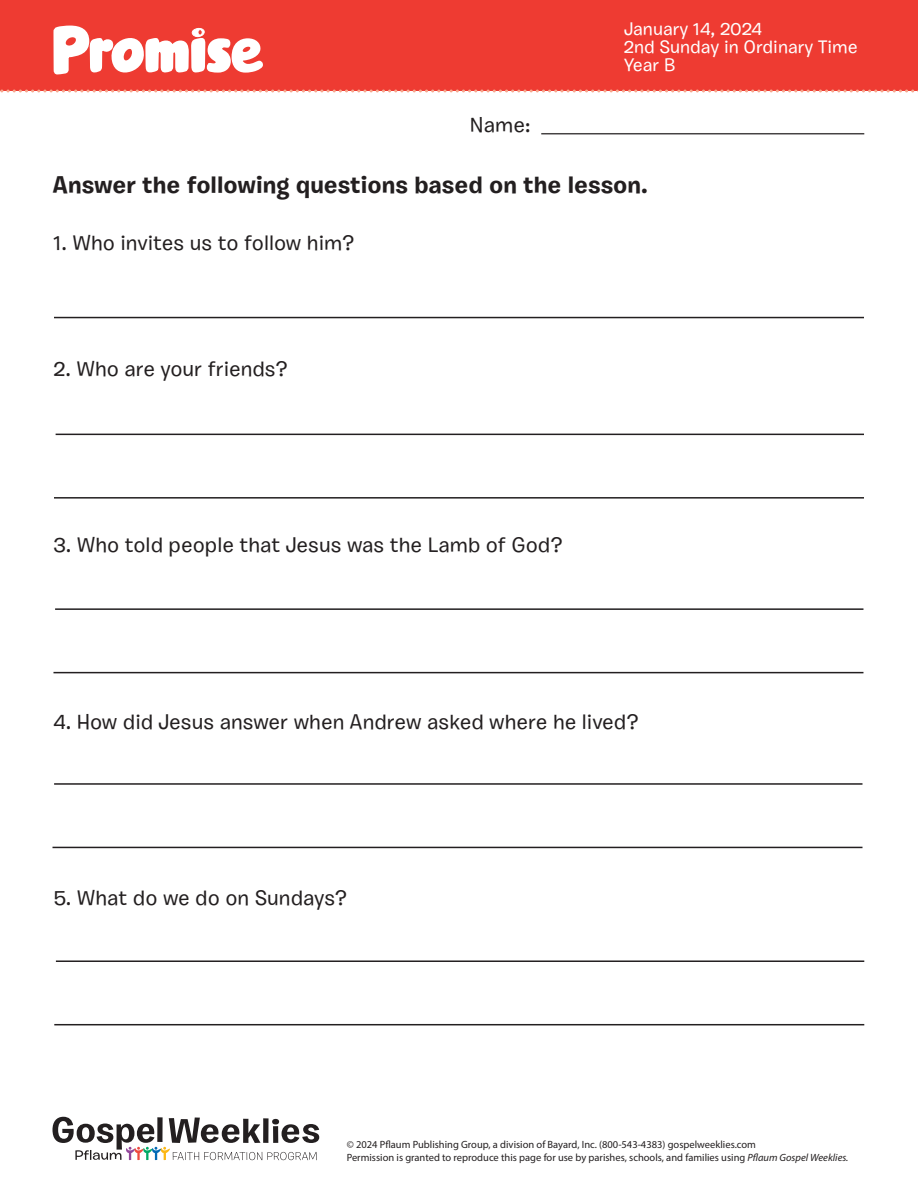
<style>
.page{position:relative;width:918px;height:1188px;background:#fff}
.page>*{position:absolute;margin:0;border:0;box-sizing:border-box;transform-origin:0 0}
.t1{font:700 24px "Burbank Small";color:#231f20}
.t2{font:500 21px "Burbank Small";color:#231f20}
.t3{font:500 18px "Burbank Small";color:#fff}
.t4{font:10.5px/12.6px "Myriad Pro";color:#231f20}
.s1{font-style:italic}
</style>
<div class="page">
<div style="left:0;top:0;width:918px;height:91px;background:#ee3b32"></div>
<svg style="left:0;top:89px;width:918px;height:3px"></svg>
<svg style="left:52px;top:1117px;width:267px;height:43px"></svg>
<svg style="left:53px;top:26px;width:210px;height:48px"></svg>
<hr style="left:541px;top:133px;width:323px;height:1px;background:#231f20">
<hr style="left:54px;top:317px;width:810px;height:1px;background:#231f20">
<hr style="left:55px;top:608px;width:808px;height:2px;background:#231f20">
<hr style="left:53px;top:672px;width:810px;height:1px;background:#231f20">
<hr style="left:54px;top:783px;width:809px;height:2px;background:#231f20">
<hr style="left:52px;top:847px;width:810px;height:1px;background:#231f20">
<hr style="left:56px;top:960px;width:808px;height:2px;background:#231f20">
<hr style="left:54px;top:1024px;width:810px;height:1px;background:#231f20">
<hr style="left:56px;top:434px;width:808px;height:1px;background:#231f20">
<hr style="left:54px;top:497px;width:810px;height:2px;background:#231f20">
<p class="t2" style="left:470px;top:112px;width:62px">Name:</p>
<p class="t3" style="left:624px;top:17px;width:140px">January 14, 2024</p>
<p class="t3" style="left:624px;top:35px;width:236px">2nd Sunday in Ordinary Time</p>
<p class="t3" style="left:624px;top:53px;width:53px">Year B</p>
<p class="t1" style="left:52px;top:170px;width:597px">Answer the following questions based on the lesson.</p>
<p class="t2" style="left:53px;top:230px;width:303px">1. Who invites us to follow him?</p>
<p class="t2" style="left:53px;top:356px;width:236px">2. Who are your friends?</p>
<p class="t2" style="left:53px;top:532px;width:511px">3. Who told people that Jesus was the Lamb of God?</p>
<p class="t2" style="left:53px;top:708px;width:587px">4. How did Jesus answer when Andrew asked where he lived?</p>
<p class="t2" style="left:53px;top:885px;width:295px">5. What do we do on Sundays?</p>
<p class="t4" style="left:347px;top:1138px;width:503px">© 2024 Pflaum Publishing Group, a division of Bayard, Inc. (800-543-4383) gospelweeklies.com<br>Permission is granted to reproduce this page for use by parishes, schools, and families using <span class="s1">Pflaum Gospel Weeklies.</span></p>
</div>
